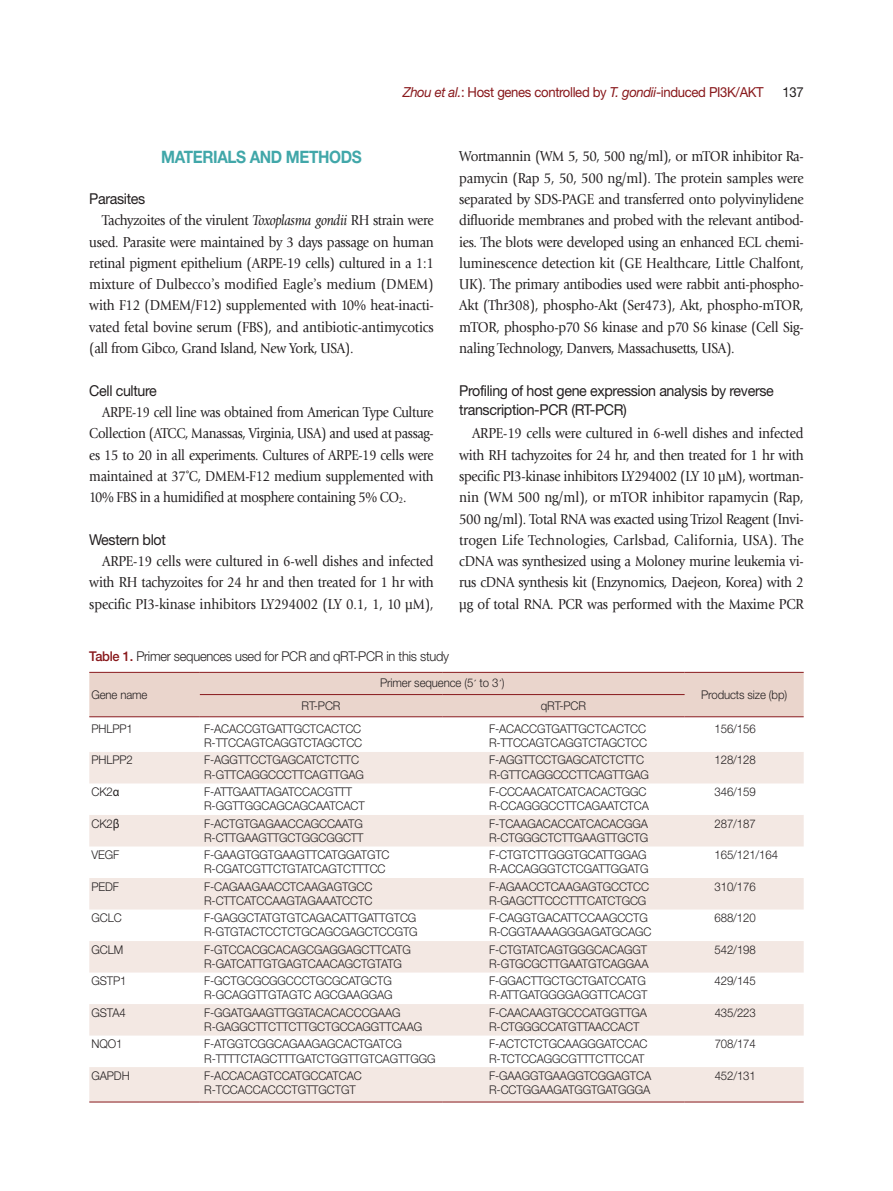
<style>
.page{position:relative;width:893px;height:1191px;background:#fff}
.page>*{position:absolute;margin:0;border:0;box-sizing:border-box;transform-origin:0 0}
.t1{font:700 17.1px "Helvetica Neue LT Std";letter-spacing:-.025em;color:#41a7a9;scale:.9 1}
.t2{font:15px/21.3px "Giovanni Std";letter-spacing:-.025em;color:#231f20;text-align:justify;scale:.9 1}
.t3{font:15px/21.3px "Giovanni Std";letter-spacing:-.025em;color:#231f20;text-align:justify;scale:.88 1}
.t4{font:15px/19.2px "Helvetica Neue LT Std";letter-spacing:-.025em;color:#231f20;scale:.95 1}
.t5{font:13.8px "Helvetica Neue LT Std";letter-spacing:-.025em;color:#88181b;scale:.95 1}
.t6{font:13.8px "Helvetica Neue LT Std";color:#231f20;scale:.95 1}
.t7{font:300 13.5px "Helvetica Neue LT Std";letter-spacing:-.02em;color:#231f20;scale:.95 1}
.t8{font:300 12px/14.4px "Helvetica Neue LT Std";letter-spacing:-.01em;color:#231f20;scale:.95 1}
.s1{font-style:italic}
.s2{font-family:"Minion Pro"}
.s3{font-size:8.7px}
.s4{font-weight:500;color:#88181b}
.s5{font-family:"Myriad Pro";font-weight:400;font-stretch:condensed}
.s6{font-family:"Myriad Pro";font-weight:400;font-size:12.9px}
</style>
<div class="page">
<div style="left:89px;top:673px;width:715px;height:43px;background:#ead5cc"></div>
<svg style="left:89px;top:752px;width:715px;height:349px;fill:#f3e8e3"></svg>
<hr style="left:89px;top:672px;width:111px;height:1px;background:#88181b">
<hr style="left:200px;top:672px;width:242px;height:1px;background:#88181b">
<hr style="left:442px;top:672px;width:243px;height:1px;background:#88181b">
<hr style="left:685px;top:672px;width:119px;height:1px;background:#88181b">
<hr style="left:200px;top:694px;width:242px;height:1px;background:#88181b">
<hr style="left:442px;top:694px;width:243px;height:1px;background:#88181b">
<hr style="left:89px;top:716px;width:111px;height:1px;background:#88181b">
<hr style="left:200px;top:716px;width:242px;height:1px;background:#88181b">
<hr style="left:442px;top:716px;width:243px;height:1px;background:#88181b">
<hr style="left:685px;top:716px;width:119px;height:1px;background:#88181b">
<hr style="left:89px;top:1101px;width:111px;height:1px;background:#88181b">
<hr style="left:200px;top:1101px;width:242px;height:1px;background:#88181b">
<hr style="left:442px;top:1101px;width:243px;height:1px;background:#88181b">
<hr style="left:685px;top:1101px;width:119px;height:1px;background:#88181b">
<p class="t5" style="left:403px;top:83px;width:382px"><span class="s1">Zhou et al.</span>: Host genes controlled by <span class="s1">T. gondii</span>-induced PI3K/AKT</p>
<p class="t6" style="left:782px;top:83px;width:24px">137</p>
<p class="t1" style="left:161px;top:146px;width:224px">MATERIALS AND METHODS</p>
<p class="t4" style="left:89px;top:189px;width:60px">Parasites</p>
<p class="t2" style="left:89px;top:210px;width:384px;text-indent:13px">Tachyzoites of the virulent <span class="s1">Toxoplasma gondii</span> RH strain were used. Parasite were maintained by 3 days passage on human retinal pigment epithelium (ARPE-19 cells) cultured in a 1:1 mixture of Dulbecco<span class="s2">’</span>s modified Eagle<span class="s2">’</span>s medium (DMEM) with F12 (DMEM/F12) supplemented with 10% heat-inacti&shy;vated fetal bovine serum (FBS), and antibiotic-antimycotics (all from Gibco, Grand Island, New York, USA).</p>
<p class="t4" style="left:89px;top:380px;width:73px">Cell culture</p>
<p class="t3" style="left:89px;top:401px;width:393px;text-indent:13px">ARPE-19 cell line was obtained from American Type Culture Collection (ATCC, Manassas, Virginia, USA) and used at passag&shy;es 15 to 20 in all experiments. Cultures of ARPE-19 cells were maintained at 37˚C, DMEM-F12 medium supplemented with 10% FBS in a humidified at mosphere containing 5% CO<span class="s3">2</span>.</p>
<p class="t4" style="left:89px;top:530px;width:82px">Western blot</p>
<p class="t2" style="left:89px;top:551px;width:384px;text-indent:13px">ARPE-19 cells were cultured in 6-well dishes and infected with RH tachyzoites for 24 hr and then treated for 1 hr with specific PI3-kinase inhibitors LY294002 (LY 0.1, 1, 10 μM),</p>
<p class="t2" style="left:459px;top:146px;width:384px">Wortmannin (WM 5, 50, 500 ng/ml), or mTOR inhibitor Ra&shy;pamycin (Rap 5, 50, 500 ng/ml). The protein samples were separated by SDS-PAGE and transferred onto polyvinylidene difluoride membranes and probed with the relevant antibod&shy;ies. The blots were developed using an enhanced ECL chemi&shy;luminescence detection kit (GE Healthcare, Little Chalfont, UK). The primary antibodies used were rabbit anti-phospho-Akt (Thr308), phospho-Akt (Ser473), Akt, phospho-mTOR, mTOR, phospho-p70 S6 kinase and p70 S6 kinase (Cell Sig&shy;naling Technology, Danvers, Massachusetts, USA).</p>
<p class="t4" style="left:459px;top:380px;width:333px">Profiling of host gene expression analysis by reverse transcription-PCR (RT-PCR)</p>
<p class="t2" style="left:459px;top:423px;width:384px;text-indent:13px">ARPE-19 cells were cultured in 6-well dishes and infected with RH tachyzoites for 24 hr, and then treated for 1 hr with specific PI3-kinase inhibitors LY294002 (LY 10 μM), wortman&shy;nin (WM 500 ng/ml), or mTOR inhibitor rapamycin (Rap, 500 ng/ml). Total RNA was exacted using Trizol Reagent (Invi&shy;trogen Life Technologies, Carlsbad, California, USA). The cDNA was synthesized using a Moloney murine leukemia vi&shy;rus cDNA synthesis kit (Enzynomics, Daejeon, Korea) with 2 μg of total RNA. PCR was performed with the Maxime PCR</p>
<p class="t7" style="left:89px;top:648px;width:380px"><span class="s4">Table 1.</span> Primer sequences used for PCR and qRT-PCR in this study</p>
<p class="t8" style="left:91px;top:687px;width:61px">Gene name</p>
<p class="t8" style="left:380px;top:675px;width:132px">Primer sequence (5<span class="s5">´</span> to 3<span class="s5">´</span>)</p>
<p class="t8" style="left:302px;top:698px;width:43px">RT-PCR</p>
<p class="t8" style="left:541px;top:698px;width:49px">qRT-PCR</p>
<p class="t8" style="left:701px;top:687px;width:92px">Products size (bp)</p>
<p class="t8" style="left:91px;top:721px;width:45px">PHLPP1</p>
<p class="t8" style="left:204px;top:721px;width:168px">F-ACACCGTGATTGCTCACTCC<br>R-TTCCAGTCAGGTCTAGCTCC</p>
<p class="t8" style="left:489px;top:721px;width:168px">F-ACACCGTGATTGCTCACTCC<br>R-TTCCAGTCAGGTCTAGCTCC</p>
<p class="t8" style="left:715px;top:721px;width:45px">156/156</p>
<p class="t8" style="left:91px;top:752px;width:45px">PHLPP2</p>
<p class="t8" style="left:204px;top:752px;width:170px">F-AGGTTCCTGAGCATCTCTTC<br>R-GTTCAGGCCCTTCAGTTGAG</p>
<p class="t8" style="left:489px;top:752px;width:170px">F-AGGTTCCTGAGCATCTCTTC<br>R-GTTCAGGCCCTTCAGTTGAG</p>
<p class="t8" style="left:715px;top:752px;width:45px">128/128</p>
<p class="t8" style="left:91px;top:784px;width:31px">CK2<span class="s6">α</span></p>
<p class="t8" style="left:204px;top:784px;width:171px">F-ATTGAATTAGATCCACGTTT<br>R-GGTTGGCAGCAGCAATCACT</p>
<p class="t8" style="left:489px;top:784px;width:170px">F-CCCAACATCATCACACTGGC<br>R-CCAGGGCCTTCAGAATCTCA</p>
<p class="t8" style="left:715px;top:784px;width:45px">346/159</p>
<p class="t8" style="left:91px;top:815px;width:31px">CK2<span class="s6">β</span></p>
<p class="t8" style="left:204px;top:815px;width:169px">F-ACTGTGAGAACCAGCCAATG<br>R-CTTGAAGTTGCTGGCGGCTT</p>
<p class="t8" style="left:489px;top:815px;width:169px">F-TCAAGACACCATCACACGGA<br>R-CTGGGCTCTTGAAGTTGCTG</p>
<p class="t8" style="left:715px;top:815px;width:45px">287/187</p>
<p class="t8" style="left:91px;top:847px;width:31px">VEGF</p>
<p class="t8" style="left:204px;top:847px;width:197px">F-GAAGTGGTGAAGTTCATGGATGTC<br>R-CGATCGTTCTGTATCAGTCTTTCC</p>
<p class="t8" style="left:489px;top:847px;width:169px">F-CTGTCTTGGGTGCATTGGAG<br>R-ACCAGGGTCTCGATTGGATG</p>
<p class="t8" style="left:715px;top:847px;width:68px">165/121/164</p>
<p class="t8" style="left:91px;top:878px;width:30px">PEDF</p>
<p class="t8" style="left:204px;top:878px;width:179px">F-CAGAAGAACCTCAAGAGTGCC<br>R-CTTCATCCAAGTAGAAATCCTC</p>
<p class="t8" style="left:489px;top:878px;width:170px">F-AGAACCTCAAGAGTGCCTCC<br>R-GAGCTTCCCTTTCATCTGCG</p>
<p class="t8" style="left:715px;top:878px;width:45px">310/176</p>
<p class="t8" style="left:91px;top:910px;width:33px">GCLC</p>
<p class="t8" style="left:204px;top:910px;width:226px">F-GAGGCTATGTGTCAGACATTGATTGTCG<br>R-GTGTACTCCTCTGCAGCGAGCTCCGTG</p>
<p class="t8" style="left:489px;top:910px;width:173px">F-CAGGTGACATTCCAAGCCTG<br>R-CGGTAAAAGGGAGATGCAGC</p>
<p class="t8" style="left:715px;top:910px;width:45px">688/120</p>
<p class="t8" style="left:91px;top:941px;width:35px">GCLM</p>
<p class="t8" style="left:204px;top:941px;width:219px">F-GTCCACGCACAGCGAGGAGCTTCATG<br>R-GATCATTGTGAGTCAACAGCTGTATG</p>
<p class="t8" style="left:489px;top:941px;width:169px">F-CTGTATCAGTGGGCACAGGT<br>R-GTGCGCTTGAATGTCAGGAA</p>
<p class="t8" style="left:715px;top:941px;width:45px">542/198</p>
<p class="t8" style="left:91px;top:973px;width:38px">GSTP1</p>
<p class="t8" style="left:204px;top:973px;width:200px">F-GCTGCGCGGCCCTGCGCATGCTG<br>R-GCAGGTTGTAGTC AGCGAAGGAG</p>
<p class="t8" style="left:489px;top:973px;width:168px">F-GGACTTGCTGCTGATCCATG<br>R-ATTGATGGGGAGGTTCACGT</p>
<p class="t8" style="left:715px;top:973px;width:45px">429/145</p>
<p class="t8" style="left:91px;top:1004px;width:38px">GSTA4</p>
<p class="t8" style="left:204px;top:1004px;width:231px">F-GGATGAAGTTGGTACACACCCGAAG<br>R-GAGGCTTCTTCTTGCTGCCAGGTTCAAG</p>
<p class="t8" style="left:489px;top:1004px;width:168px">F-CAACAAGTGCCCATGGTTGA<br>R-CTGGGCCATGTTAACCACT</p>
<p class="t8" style="left:715px;top:1004px;width:45px">435/223</p>
<p class="t8" style="left:91px;top:1036px;width:34px">NQO1</p>
<p class="t8" style="left:204px;top:1036px;width:245px">F-ATGGTCGGCAGAAGAGCACTGATCG<br>R-TTTTCTAGCTTTGATCTGGTTGTCAGTTGGG</p>
<p class="t8" style="left:489px;top:1036px;width:168px">F-ACTCTCTGCAAGGGATCCAC<br>R-TCTCCAGGCGTTTCTTCCAT</p>
<p class="t8" style="left:715px;top:1036px;width:45px">708/174</p>
<p class="t8" style="left:92px;top:1067px;width:42px">GAPDH</p>
<p class="t8" style="left:204px;top:1067px;width:167px">F-ACCACAGTCCATGCCATCAC<br>R-TCCACCACCCTGTTGCTGT</p>
<p class="t8" style="left:489px;top:1067px;width:172px">F-GAAGGTGAAGGTCGGAGTCA<br>R-CCTGGAAGATGGTGATGGGA</p>
<p class="t8" style="left:715px;top:1067px;width:45px">452/131</p>
</div>
